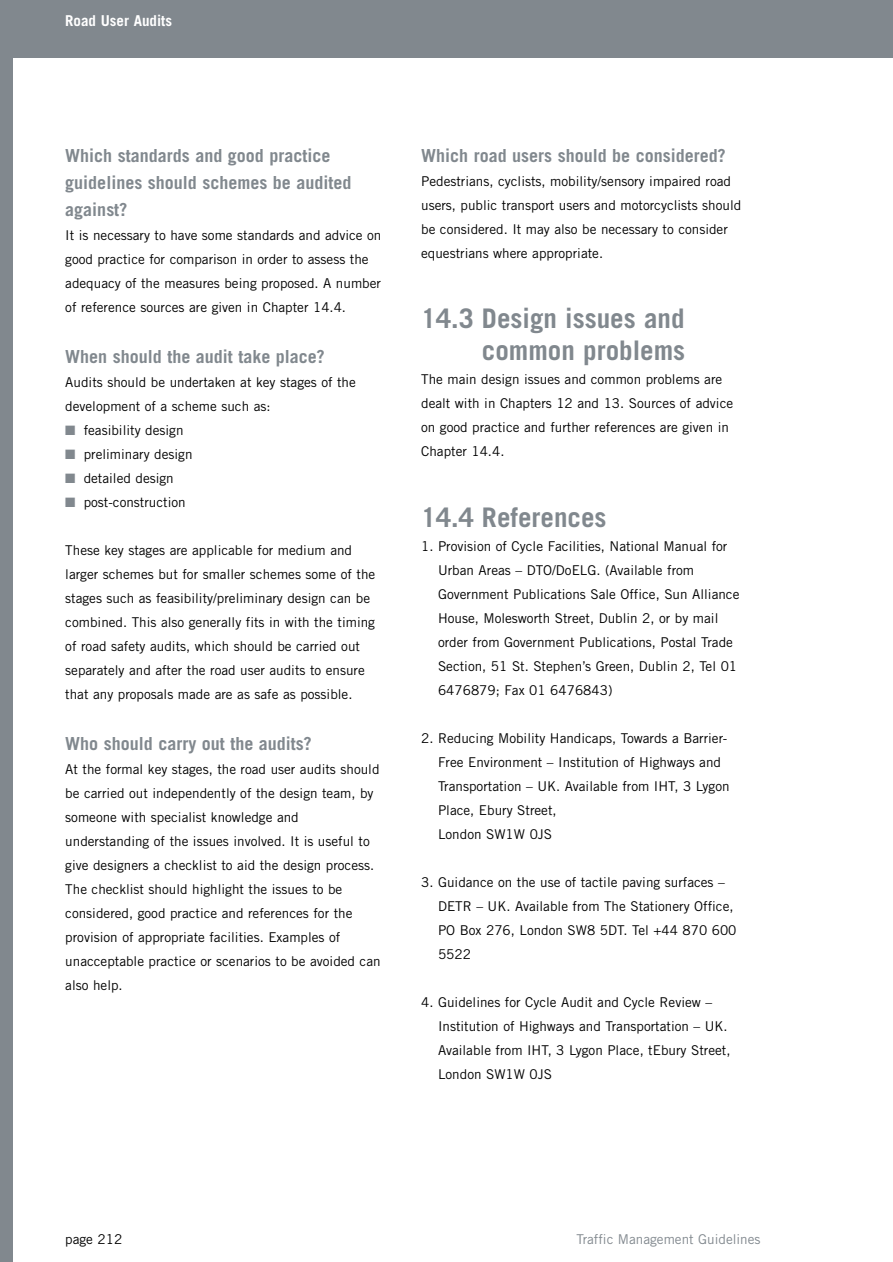
<style>
.page{position:relative;width:893px;height:1262px;background:#fff}
.page>*{position:absolute;margin:0;border:0;box-sizing:border-box;transform-origin:0 0}
.t1{font:700 27px/32.4px "Trade Gothic";color:#81888e;text-align:right}
.t2{font:700 18px/27px "Trade Gothic";color:#81888e}
.t3{font:700 15px "Trade Gothic";color:#fff}
.t4{font:13.5px/24px "Trade Gothic";color:#000}
.t5{font:13.5px "Trade Gothic";color:#81888e}
.s1{color:#81888e}
</style>
<div class="page">
<div style="left:0;top:0;width:892px;height:58px;background:#81888e"></div>
<div style="left:0;top:0;width:13px;height:1261px;background:#81888e"></div>
<p class="t3" style="left:65px;top:15px;width:108px">Road User Audits</p>
<h2 class="t2" style="left:65px;top:144px;width:287px">Which standards and good practice guidelines should schemes be audited against?</h2>
<p class="t4" style="left:65px;top:224px;width:317px">It is necessary to have some standards and advice on good practice for comparison in order to assess the adequacy of the measures being proposed. A number of reference sources are given in Chapter 14.4.</p>
<h2 class="t2" style="left:65px;top:345px;width:261px">When should the audit take place?</h2>
<p class="t4" style="left:65px;top:371px;width:292px">Audits should be undertaken at key stages of the development of a scheme such as:</p>
<p class="t4" style="left:65px;top:419px;width:120px"><span class="s1">■</span> feasibility design</p>
<p class="t4" style="left:65px;top:443px;width:129px"><span class="s1">■</span> preliminary design</p>
<p class="t4" style="left:65px;top:467px;width:110px"><span class="s1">■</span> detailed design</p>
<p class="t4" style="left:65px;top:491px;width:122px"><span class="s1">■</span> post-construction</p>
<p class="t4" style="left:65px;top:539px;width:311px">These key stages are applicable for medium and larger schemes but for smaller schemes some of the stages such as feasibility/preliminary design can be combined. This also generally fits in with the timing of road safety audits, which should be carried out separately and after the road user audits to ensure that any proposals made are as safe as possible.</p>
<h2 class="t2" style="left:65px;top:732px;width:248px">Who should carry out the audits?</h2>
<p class="t4" style="left:65px;top:758px;width:317px">At the formal key stages, the road user audits should be carried out independently of the design team, by someone with specialist knowledge and understanding of the issues involved. It is useful to give designers a checklist to aid the design process.<br>The checklist should highlight the issues to be considered, good practice and references for the provision of appropriate facilities. Examples of unacceptable practice or scenarios to be avoided can also help.</p>
<h2 class="t2" style="left:421px;top:144px;width:306px">Which road users should be considered?</h2>
<p class="t4" style="left:421px;top:170px;width:321px">Pedestrians, cyclists, mobility/sensory impaired road users, public transport users and motorcyclists should be considered. It may also be necessary to consider equestrians where appropriate.</p>
<h1 class="t1" style="left:421px;top:305px;width:265px">14.3 Design issues and common problems</h1>
<p class="t4" style="left:421px;top:369px;width:313px">The main design issues and common problems are dealt with in Chapters 12 and 13. Sources of advice on good practice and further references are given in Chapter 14.4.</p>
<h1 class="t1" style="left:421px;top:503px;width:187px">14.4 References</h1>
<p class="t4" style="left:438px;top:535px;width:303px;text-indent:-17px">1. Provision of Cycle Facilities, National Manual for Urban Areas – DTO/DoELG. (Available from Government Publications Sale Office, Sun Alliance House, Molesworth Street, Dublin 2, or by mail order from Government Publications, Postal Trade Section, 51 St. Stephen’s Green, Dublin 2, Tel 01<br>6476879; Fax 01 6476843)</p>
<p class="t4" style="left:438px;top:727px;width:293px;text-indent:-17px">2. Reducing Mobility Handicaps, Towards a Barrier-Free Environment – Institution of Highways and Transportation – UK. Available from IHT, 3 Lygon Place, Ebury Street,<br>London SW1W 0JS</p>
<p class="t4" style="left:438px;top:871px;width:300px;text-indent:-17px">3. Guidance on the use of tactile paving surfaces – DETR – UK. Available from The Stationery Office, PO Box 276, London SW8 5DT. Tel +44 870 600<br>5522</p>
<p class="t4" style="left:438px;top:991px;width:294px;text-indent:-17px">4. Guidelines for Cycle Audit and Cycle Review – Institution of Highways and Transportation – UK.<br>Available from IHT, 3 Lygon Place, tEbury Street, London SW1W 0JS</p>
<p class="t4" style="left:65px;top:1228px;width:59px">page 212</p>
<p class="t5" style="left:576px;top:1234px;width:186px">Traffic Management Guidelines</p>
</div>
